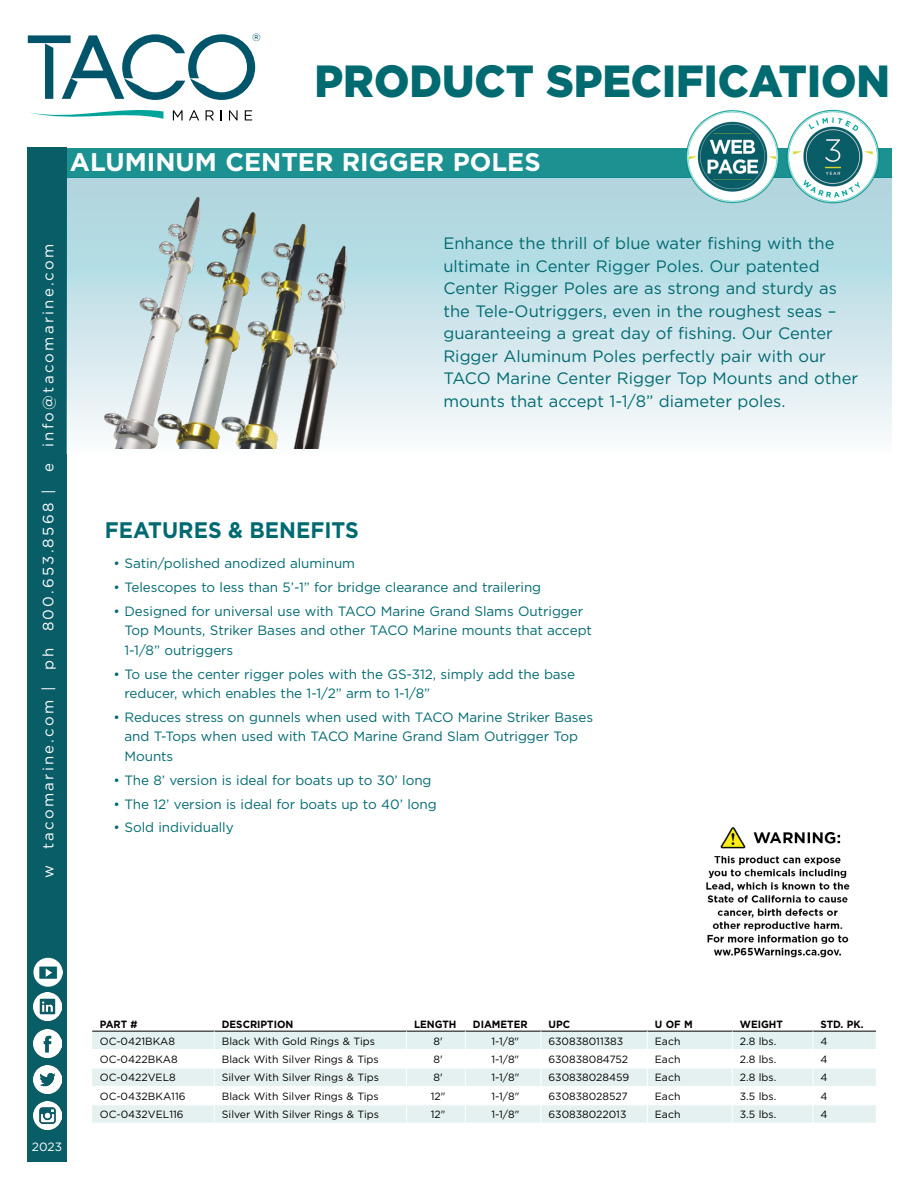
<style>
.page{position:relative;width:918px;height:1188px;background:#fff}
.page>*{position:absolute;margin:0;border:0;box-sizing:border-box;transform-origin:0 0}
.t1{font:900 45px "Gotham";color:#006a71;scale:.95 1}
.t2{font:700 25.5px "Gotham";color:#fff}
.t3{font:700 22.5px "Gotham";color:#006a71;scale:.95 1}
.t4{font:16.5px/22.5px "Gotham";color:#006a71}
.t5{font:15px "Gotham";letter-spacing:.15em;color:#fff}
.t6{font:13.5px/19.5px "Gotham";letter-spacing:-.005em;color:#006a71}
.t7{font:12px "Gotham";color:#fff}
.t8{font:10.5px "Gotham";color:#000}
.t9{font:700 10.5px "Gotham";color:#000;scale:.95 1}
.t10{font:10.5px "Gotham";color:#00556a}
</style>
<div class="page">
<div style="left:28px;top:148px;width:39px;height:1014px;background:#095d67"></div>
<div style="left:67px;top:148px;width:825px;height:29px;background:#1c9191"></div>
<div style="left:67px;top:177px;width:825px;height:277px;background:linear-gradient(to bottom,#a4d1db,#f6f9fb)"></div>
<svg style="left:28px;top:34px;width:227px;height:87px"></svg>
<img style="left:34px;top:993px;width:28px;height:28px">
<img style="left:33px;top:1029px;width:28px;height:29px">
<img style="left:33px;top:1065px;width:28px;height:29px">
<img style="left:33px;top:1102px;width:28px;height:28px">
<img style="left:33px;top:957px;width:30px;height:30px">
<img style="left:786px;top:110px;width:94px;height:93px">
<img style="left:105px;top:195px;width:254px;height:253px">
<svg style="left:92px;top:1030px;width:784px;height:93px"></svg>
<img style="left:706px;top:827px;width:144px;height:131px">
<img style="left:686px;top:110px;width:93px;height:93px">
<p class="t10" style="left:252px;top:32px;width:10px">®</p>
<h1 class="t1" style="left:315px;top:55px;width:607px">PRODUCT SPECIFICATION</h1>
<h2 class="t2" style="left:70px;top:145px;width:472px">ALUMINUM CENTER RIGGER POLES</h2>
<p class="t5" style="left:38px;top:878px;width:636px;rotate:-90deg">w tacomarine.com | ph 800.653.8568 | e info@tacomarine.com</p>
<p class="t4" style="left:443px;top:232px;width:416px">Enhance the thrill of blue water fishing with the ultimate in Center Rigger Poles. Our patented Center Rigger Poles are as strong and sturdy as the Tele-Outriggers, even in the roughest seas – guaranteeing a great day of fishing. Our Center Rigger Aluminum Poles perfectly pair with our TACO Marine Center Rigger Top Mounts and other mounts that accept 1-1/8” diameter poles.</p>
<h3 class="t3" style="left:105px;top:515px;width:269px">FEATURES &amp; BENEFITS</h3>
<p class="t6" style="left:114px;top:553px;width:243px">• Satin/polished anodized aluminum</p>
<p class="t6" style="left:114px;top:577px;width:429px">• Telescopes to less than 5’-1” for bridge clearance and trailering</p>
<p class="t6" style="left:124px;top:601px;width:469px;text-indent:-11px">• Designed for universal use with TACO Marine Grand Slams Outrigger<br>Top Mounts, Striker Bases and other TACO Marine mounts that accept<br>1-1/8” outriggers</p>
<p class="t6" style="left:124px;top:664px;width:452px;text-indent:-11px">• To use the center rigger poles with the GS-312, simply add the base reducer, which enables the 1-1/2” arm to 1-1/8”</p>
<p class="t6" style="left:124px;top:707px;width:470px;text-indent:-11px">• Reduces stress on gunnels when used with TACO Marine Striker Bases and T-Tops when used with TACO Marine Grand Slam Outrigger Top<br>Mounts</p>
<p class="t6" style="left:114px;top:770px;width:319px">• The 8’ version is ideal for boats up to 30’ long</p>
<p class="t6" style="left:114px;top:794px;width:325px">• The 12’ version is ideal for boats up to 40’ long</p>
<p class="t6" style="left:114px;top:818px;width:122px">• Sold individually</p>
<p class="t7" style="left:32px;top:1139px;width:32px">2023</p>
<p class="t9" style="left:100px;top:1017px;width:41px">PART #</p>
<p class="t9" style="left:222px;top:1017px;width:77px">DESCRIPTION</p>
<p class="t9" style="left:414px;top:1017px;width:46px">LENGTH</p>
<p class="t9" style="left:473px;top:1017px;width:59px">DIAMETER</p>
<p class="t9" style="left:549px;top:1017px;width:24px">UPC</p>
<p class="t9" style="left:655px;top:1017px;width:41px">U OF M</p>
<p class="t9" style="left:740px;top:1017px;width:47px">WEIGHT</p>
<p class="t9" style="left:820px;top:1017px;width:47px">STD. PK.</p>
<p class="t8" style="left:100px;top:1034px;width:77px">OC-0421BKA8</p>
<p class="t8" style="left:222px;top:1034px;width:155px">Black With Gold Rings &amp; Tips</p>
<p class="t8" style="left:434px;top:1034px;width:11px">8'</p>
<p class="t8" style="left:491px;top:1034px;width:29px">1-1/8"</p>
<p class="t8" style="left:549px;top:1034px;width:76px">630838011383</p>
<p class="t8" style="left:655px;top:1034px;width:27px">Each</p>
<p class="t8" style="left:740px;top:1034px;width:38px">2.8 lbs.</p>
<p class="t8" style="left:820px;top:1034px;width:9px">4</p>
<p class="t8" style="left:100px;top:1053px;width:79px">OC-0422BKA8</p>
<p class="t8" style="left:222px;top:1053px;width:158px">Black With Silver Rings &amp; Tips</p>
<p class="t8" style="left:434px;top:1053px;width:11px">8'</p>
<p class="t8" style="left:491px;top:1053px;width:29px">1-1/8"</p>
<p class="t8" style="left:549px;top:1053px;width:81px">630838084752</p>
<p class="t8" style="left:655px;top:1053px;width:27px">Each</p>
<p class="t8" style="left:740px;top:1053px;width:38px">2.8 lbs.</p>
<p class="t8" style="left:820px;top:1053px;width:9px">4</p>
<p class="t8" style="left:100px;top:1071px;width:78px">OC-0422VEL8</p>
<p class="t8" style="left:222px;top:1071px;width:159px">Silver With Silver Rings &amp; Tips</p>
<p class="t8" style="left:434px;top:1071px;width:11px">8'</p>
<p class="t8" style="left:491px;top:1071px;width:29px">1-1/8"</p>
<p class="t8" style="left:549px;top:1071px;width:82px">630838028459</p>
<p class="t8" style="left:655px;top:1071px;width:27px">Each</p>
<p class="t8" style="left:740px;top:1071px;width:38px">2.8 lbs.</p>
<p class="t8" style="left:821px;top:1071px;width:9px">4</p>
<p class="t8" style="left:100px;top:1089px;width:87px">OC-0432BKA116</p>
<p class="t8" style="left:222px;top:1089px;width:158px">Black With Silver Rings &amp; Tips</p>
<p class="t8" style="left:431px;top:1089px;width:16px">12"</p>
<p class="t8" style="left:491px;top:1089px;width:29px">1-1/8"</p>
<p class="t8" style="left:549px;top:1089px;width:81px">630838028527</p>
<p class="t8" style="left:655px;top:1089px;width:27px">Each</p>
<p class="t8" style="left:740px;top:1089px;width:38px">3.5 lbs.</p>
<p class="t8" style="left:821px;top:1089px;width:9px">4</p>
<p class="t8" style="left:100px;top:1108px;width:85px">OC-0432VEL116</p>
<p class="t8" style="left:222px;top:1108px;width:159px">Silver With Silver Rings &amp; Tips</p>
<p class="t8" style="left:431px;top:1108px;width:16px">12"</p>
<p class="t8" style="left:491px;top:1108px;width:29px">1-1/8"</p>
<p class="t8" style="left:549px;top:1108px;width:79px">630838022013</p>
<p class="t8" style="left:655px;top:1108px;width:27px">Each</p>
<p class="t8" style="left:740px;top:1108px;width:38px">3.5 lbs.</p>
<p class="t8" style="left:821px;top:1108px;width:9px">4</p>
</div>
